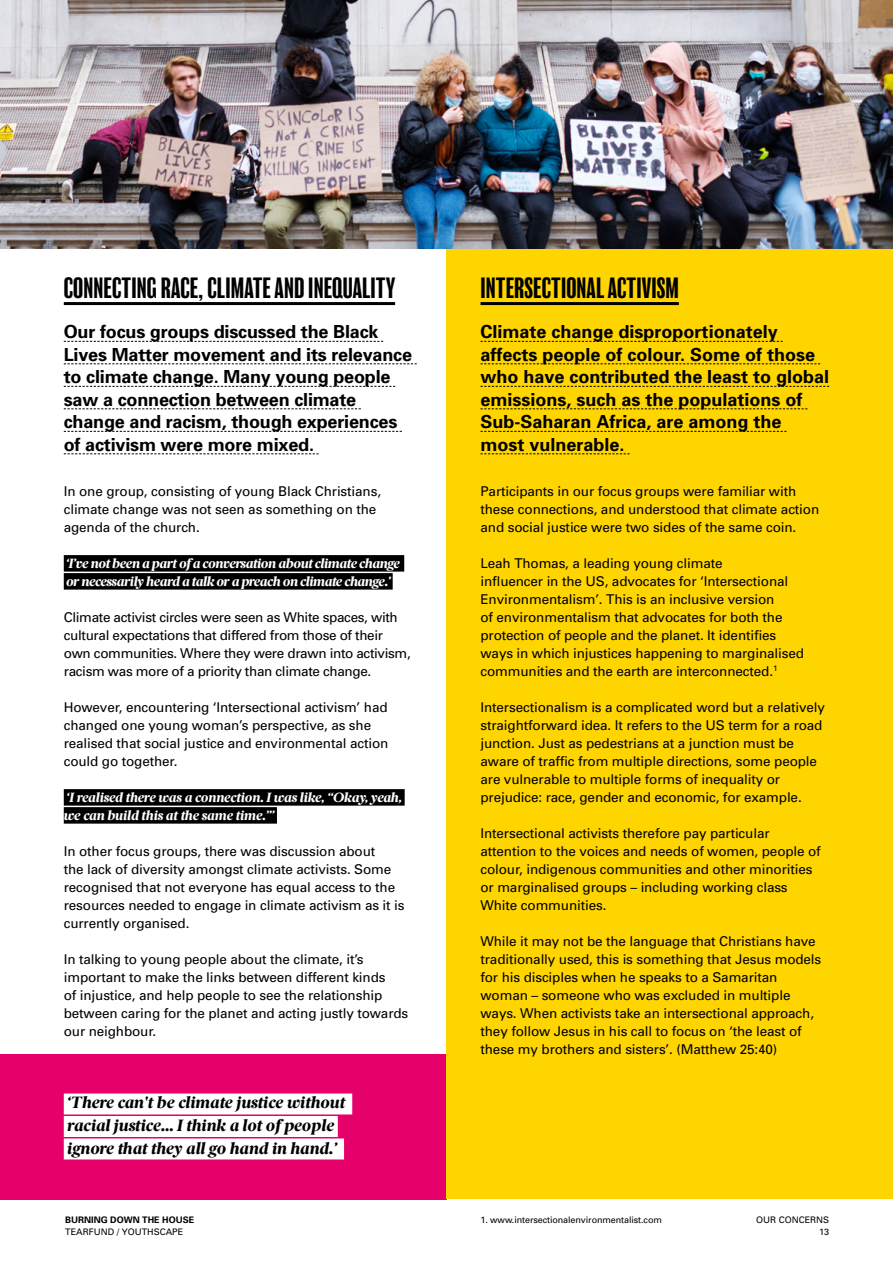
<style>
.page{position:relative;width:893px;height:1263px;background:#fff}
.page>*{position:absolute;margin:0;border:0;box-sizing:border-box;transform-origin:0 0}
.t1{font:condensed 27px "Balboa";letter-spacing:.005em;color:#000}
.t2{font:700 18px/22.5px "Univers";letter-spacing:-.01em;color:#000}
.t3{font:italic 800 16.5px/22.5px "Berlingske Serif";color:#000}
.t4{font:13.5px/18px "Univers";letter-spacing:-.01em;color:#000}
.t5{font:italic 800 13.5px/18px "Berlingske Serif";letter-spacing:-.03em;color:#fff}
.t6{font:italic 800 13.5px/18px "Berlingske Serif";letter-spacing:-.01em;color:#fff}
.t7{font:9px/12px "Univers";letter-spacing:-.01em;color:#000;text-align:right}
.t8{font:700 9px "Univers";color:#000}
</style>
<div class="page">
<div style="left:0;top:1054px;width:446px;height:145px;background:#e6006a"></div>
<div style="left:446px;top:249px;width:447px;height:950px;background:#ffd500"></div>
<hr style="left:64px;top:302px;width:331px;height:3px;background:#000">
<svg style="left:64px;top:341px;width:319px;height:1px"></svg>
<svg style="left:64px;top:363px;width:353px;height:1px"></svg>
<svg style="left:64px;top:386px;width:331px;height:1px"></svg>
<svg style="left:64px;top:408px;width:297px;height:1px"></svg>
<svg style="left:64px;top:431px;width:338px;height:1px"></svg>
<svg style="left:64px;top:453px;width:255px;height:1px"></svg>
<div style="left:64px;top:555px;width:340px;height:17px;background:#000"></div>
<div style="left:64px;top:573px;width:329px;height:17px;background:#000"></div>
<div style="left:64px;top:789px;width:341px;height:17px;background:#000"></div>
<div style="left:64px;top:807px;width:213px;height:17px;background:#000"></div>
<div style="left:64px;top:1093px;width:288px;height:21px;background:#fff"></div>
<div style="left:64px;top:1116px;width:274px;height:21px;background:#fff"></div>
<div style="left:64px;top:1138px;width:280px;height:21px;background:#fff"></div>
<hr style="left:480px;top:302px;width:199px;height:3px;background:#000">
<svg style="left:480px;top:341px;width:303px;height:1px"></svg>
<svg style="left:480px;top:363px;width:340px;height:1px"></svg>
<svg style="left:480px;top:386px;width:349px;height:1px"></svg>
<svg style="left:480px;top:408px;width:328px;height:1px"></svg>
<svg style="left:480px;top:431px;width:307px;height:1px"></svg>
<svg style="left:480px;top:453px;width:150px;height:1px"></svg>
<img style="left:0;top:0;width:893px;height:249px">
<h1 class="t1" style="left:64px;top:274px;width:333px">CONNECTING RACE, CLIMATE AND INEQUALITY</h1>
<h2 class="t2" style="left:64px;top:320px;width:350px">Our focus groups discussed the Black Lives Matter movement and its relevance to climate change. Many young people saw a connection between climate change and racism, though experiences of activism were more mixed.</h2>
<p class="t4" style="left:64px;top:482px;width:319px">In one group, consisting of young Black Christians, climate change was not seen as something on the agenda of the church.</p>
<p class="t5" style="left:66px;top:554px;width:335px">‘I’ve not been a part of a conversation about climate change or necessarily heard a talk or a preach on climate change.’</p>
<p class="t4" style="left:64px;top:608px;width:348px">Climate activist circles were seen as White spaces, with cultural expectations that differed from those of their own communities. Where they were drawn into activism, racism was more of a priority than climate change.</p>
<p class="t4" style="left:64px;top:698px;width:326px">However, encountering ‘Intersectional activism’ had changed one young woman’s perspective, as she realised that social justice and environmental action could go together.</p>
<p class="t6" style="left:64px;top:788px;width:340px">‘I realised there was a connection. I was like, “Okay, yeah, we can build this at the same time.”’</p>
<p class="t4" style="left:64px;top:842px;width:342px">In other focus groups, there was discussion about<br>the lack of diversity amongst climate activists. Some recognised that not everyone has equal access to the resources needed to engage in climate activism as it is currently organised.</p>
<p class="t4" style="left:64px;top:950px;width:346px">In talking to young people about the climate, it’s important to make the links between different kinds<br>of injustice, and help people to see the relationship between caring for the planet and acting justly towards our neighbour.</p>
<p class="t3" style="left:67px;top:1091px;width:280px">‘There can't be climate justice without racial justice… I think a lot of people ignore that they all go hand in hand.’</p>
<p class="t8" style="left:65px;top:1214px;width:131px">BURNING DOWN THE HOUSE</p>
<p class="t7" style="left:65px;top:1226px;width:120px">TEARFUND / YOUTHSCAPE</p>
<h1 class="t1" style="left:480px;top:274px;width:200px">INTERSECTIONAL ACTIVISM</h1>
<h2 class="t2" style="left:480px;top:320px;width:350px">Climate change disproportionately affects people of colour. Some of those who have contributed the least to global emissions, such as the populations of Sub-Saharan Africa, are among the most vulnerable.</h2>
<p class="t4" style="left:480px;top:482px;width:340px">Participants in our focus groups were familiar with these connections, and understood that climate action and social justice were two sides of the same coin.</p>
<p class="t4" style="left:480px;top:554px;width:325px">Leah Thomas, a leading young climate<br>influencer in the US, advocates for ‘Intersectional Environmentalism’. This is an inclusive version<br>of environmentalism that advocates for both the protection of people and the planet. It identifies ways in which injustices happening to marginalised communities and the earth are interconnected.<sup>1</sup></p>
<p class="t4" style="left:480px;top:698px;width:346px">Intersectionalism is a complicated word but a relatively straightforward idea. It refers to the US term for a road junction. Just as pedestrians at a junction must be aware of traffic from multiple directions, some people are vulnerable to multiple forms of inequality or prejudice: race, gender and economic, for example.</p>
<p class="t4" style="left:480px;top:824px;width:342px">Intersectional activists therefore pay particular attention to the voices and needs of women, people of colour, indigenous communities and other minorities or marginalised groups – including working class White communities.</p>
<p class="t4" style="left:480px;top:932px;width:342px">While it may not be the language that Christians have traditionally used, this is something that Jesus models for his disciples when he speaks to a Samaritan woman – someone who was excluded in multiple ways. When activists take an intersectional approach, they follow Jesus in his call to focus on ‘the least of these my brothers and sisters’. (Matthew 25:40)</p>
<p class="t7" style="left:480px;top:1214px;width:183px">1. www.intersectionalenvironmentalist.com</p>
<p class="t7" style="left:756px;top:1214px;width:75px">OUR CONCERNS<br>13</p>
</div>
